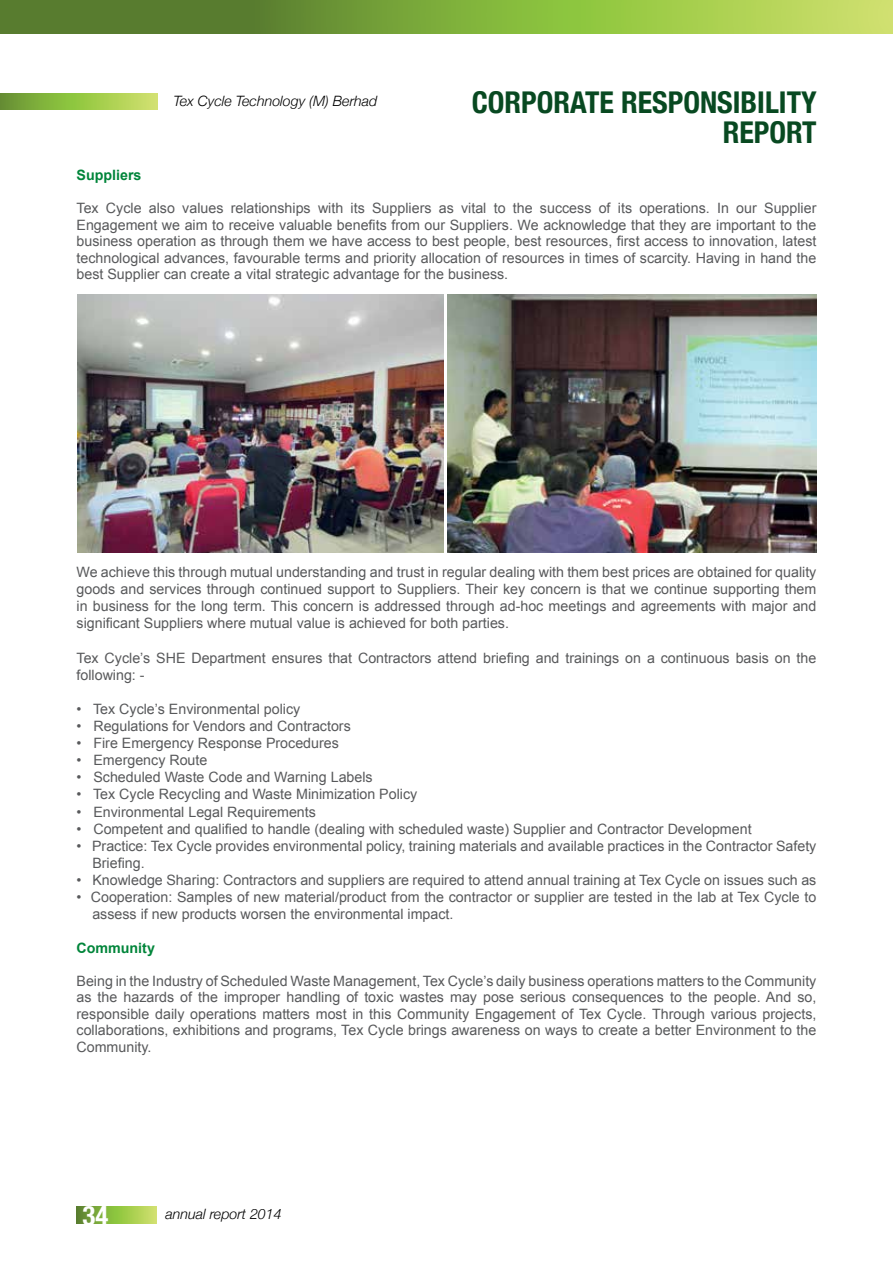
<style>
.page{position:relative;width:893px;height:1263px;background:#fff}
.page>*{position:absolute;margin:0;border:0;box-sizing:border-box;transform-origin:0 0}
.t1{font:700 condensed 30px/30px "Helvetica Neue";color:#084921;text-align:right}
.t2{font:700 condensed 27px "Helvetica Neue";color:#fff}
.t3{font:14.25px/16.5px "Arial";color:#58595b;text-align:justify}
.t4{font:italic 300 14.25px "Helvetica Neue";color:#000}
.t5{font:700 14.25px "Arial";color:#00853a}
</style>
<div class="page">
<div style="left:0;top:94px;width:157px;height:16px;background:linear-gradient(to right,#639a2c,#cde867)"></div>
<div style="left:77px;top:1206px;width:79px;height:18px;background:linear-gradient(to right,#5b9029,#ccea65)"></div>
<svg style="left:0;top:0;width:893px;height:33px;background:#82a940"></svg>
<img style="left:77px;top:294px;width:366px;height:258px">
<img style="left:448px;top:294px;width:368px;height:258px">
<p class="t4" style="left:174px;top:89px;width:205px">Tex Cycle Technology (M) Berhad</p>
<h1 class="t1" style="left:472px;top:86px;width:346px">CORPORATE RESPONSIBILITY<br>REPORT</h1>
<p class="t5" style="left:77px;top:166px;width:66px">Suppliers</p>
<p class="t3" style="left:77px;top:200px;width:741px">Tex Cycle also values relationships with its Suppliers as vital to the success of its operations. In our Supplier Engagement we aim to receive valuable benefits from our Suppliers. We acknowledge that they are important to the business operation as through them we have access to best people, best resources, first access to innovation, latest technological advances, favourable terms and priority allocation of resources in times of scarcity. Having in hand the best Supplier can create a vital strategic advantage for the business.</p>
<p class="t3" style="left:77px;top:564px;width:741px;line-height:17.1px">We achieve this through mutual understanding and trust in regular dealing with them best prices are obtained for quality goods and services through continued support to Suppliers. Their key concern is that we continue supporting them in business for the long term. This concern is addressed through ad-hoc meetings and agreements with major and significant Suppliers where mutual value is achieved for both parties.</p>
<p class="t3" style="left:77px;top:649px;width:741px;line-height:17.1px">Tex Cycle’s SHE Department ensures that Contractors attend briefing and trainings on a continuous basis on the following: -</p>
<p class="t3" style="left:77px;top:701px;width:225px">• Tex Cycle’s Environmental policy</p>
<p class="t3" style="left:77px;top:718px;width:276px">• Regulations for Vendors and Contractors</p>
<p class="t3" style="left:77px;top:735px;width:264px">• Fire Emergency Response Procedures</p>
<p class="t3" style="left:77px;top:752px;width:132px">• Emergency Route</p>
<p class="t3" style="left:77px;top:769px;width:298px">• Scheduled Waste Code and Warning Labels</p>
<p class="t3" style="left:77px;top:786px;width:342px">• Tex Cycle Recycling and Waste Minimization Policy</p>
<p class="t3" style="left:77px;top:803px;width:241px">• Environmental Legal Requirements</p>
<p class="t3" style="left:77px;top:820px;width:677px">• Competent and qualified to handle (dealing with scheduled waste) Supplier and Contractor Development</p>
<p class="t3" style="left:92px;top:837px;width:725px;line-height:17.1px;text-indent:-16px">• Practice: Tex Cycle provides environmental policy, training materials and available practices in the Contractor Safety<br>Briefing.</p>
<p class="t3" style="left:77px;top:872px;width:741px">• Knowledge Sharing: Contractors and suppliers are required to attend annual training at Tex Cycle on issues such as</p>
<p class="t3" style="left:92px;top:889px;width:725px;line-height:17.1px;text-indent:-16px">• Cooperation: Samples of new material/product from the contractor or supplier are tested in the lab at Tex Cycle to assess if new products worsen the environmental impact.</p>
<p class="t5" style="left:77px;top:938px;width:80px">Community</p>
<p class="t3" style="left:77px;top:973px;width:741px">Being in the Industry of Scheduled Waste Management, Tex Cycle’s daily business operations matters to the Community as the hazards of the improper handling of toxic wastes may pose serious consequences to the people. And so, responsible daily operations matters most in this Community Engagement of Tex Cycle. Through various projects, collaborations, exhibitions and programs, Tex Cycle brings awareness on ways to create a better Environment to the Community.</p>
<h2 class="t2" style="left:82px;top:1192px;width:27px">34</h2>
<p class="t4" style="left:165px;top:1203px;width:118px">annual report 2014</p>
</div>
